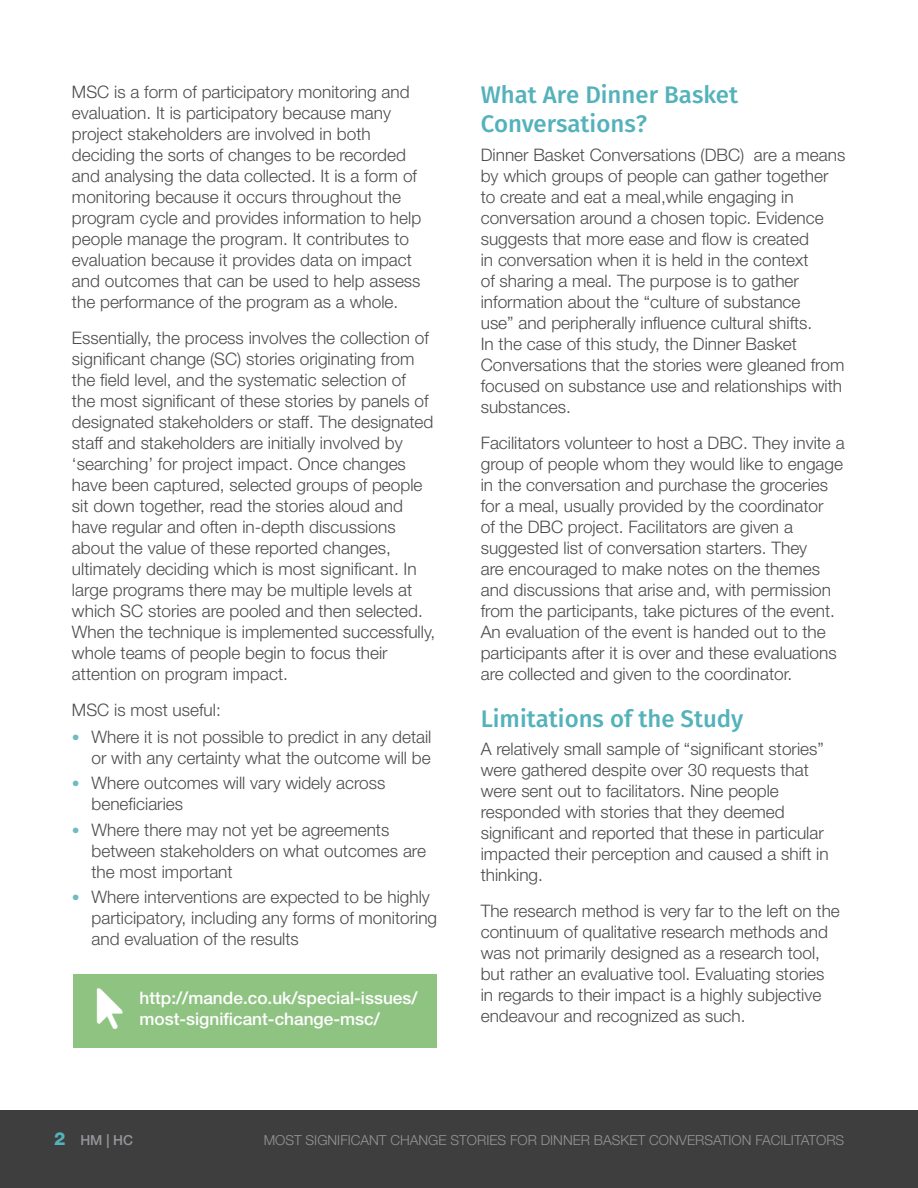
<style>
.page{position:relative;width:918px;height:1188px;background:#fff}
.page>*{position:absolute;margin:0;border:0;box-sizing:border-box;transform-origin:0 0}
.t1{font:500 24px/28.8px "Fira Sans";color:#54b2bb}
.t2{font:300 17.25px/21px "Helvetica Neue LT Std";color:#4b4c4d}
.t3{font:500 17.25px/21px "Helvetica Neue LT Std";color:#fff}
.t4{font:300 13.8px "Helvetica Neue LT Std";color:#939598}
.t5{font:500 13.8px "Helvetica Neue LT Std";color:#939598}
.s1{font-size:15.75px;color:#6fbbc4}
.s2{font-weight:800;font-size:18px;color:#54b2bb}
</style>
<div class="page">
<div style="left:0;top:1110px;width:918px;height:78px;background:#3e3e3f"></div>
<div style="left:73px;top:975px;width:363px;height:73px;background:#8fc382"></div>
<p class="t2" style="left:72px;top:81px;width:351px">MSC is a form of participatory monitoring and evaluation. It is participatory because many project stakeholders are involved in both deciding the sorts of changes to be recorded and analysing the data collected. It is a form of monitoring because it occurs throughout the program cycle and provides information to help people manage the program. It contributes to evaluation because it provides data on impact and outcomes that can be used to help assess the performance of the program as a whole.</p>
<p class="t2" style="left:72px;top:327px;width:365px">Essentially, the process involves the collection of significant change (SC) stories originating from the field level, and the systematic selection of<br>the most significant of these stories by panels of designated stakeholders or staff. The designated staff and stakeholders are initially involved by ‘searching’ for project impact. Once changes have been captured, selected groups of people sit down together, read the stories aloud and have regular and often in-depth discussions about the value of these reported changes, ultimately deciding which is most significant. In large programs there may be multiple levels at which SC stories are pooled and then selected.<br>When the technique is implemented successfully, whole teams of people begin to focus their attention on program impact.</p>
<p class="t2" style="left:72px;top:699px;width:150px">MSC is most useful:</p>
<p class="t2" style="left:72px;top:726px;width:361px;text-align:right"><span class="s1">•</span> Where it is not possible to predict in any detail or with any certainty what the outcome will be</p>
<p class="t2" style="left:91px;top:772px;width:295px;text-indent:-20px"><span class="s1">•</span> Where outcomes will vary widely across beneficiaries</p>
<p class="t2" style="left:91px;top:819px;width:336px;text-indent:-20px"><span class="s1">•</span> Where there may not yet be agreements between stakeholders on what outcomes are the most important</p>
<p class="t2" style="left:91px;top:886px;width:347px;text-indent:-20px"><span class="s1">•</span> Where interventions are expected to be highly participatory, including any forms of monitoring and evaluation of the results</p>
<p class="t3" style="left:140px;top:987px;width:280px">http://mande.co.uk/special-issues/ most-significant-change-msc/</p>
<p class="t1" style="left:481px;top:79px;width:259px">What Are Dinner Basket<br>Conversations?</p>
<p class="t2" style="left:481px;top:144px;width:366px">Dinner Basket Conversations (DBC) are a means by which groups of people can gather together to create and eat a meal,while engaging in conversation around a chosen topic. Evidence suggests that more ease and flow is created<br>in conversation when it is held in the context<br>of sharing a meal. The purpose is to gather information about the “culture of substance<br>use” and peripherally influence cultural shifts.<br>In the case of this study, the Dinner Basket Conversations that the stories were gleaned from focused on substance use and relationships with substances.</p>
<p class="t2" style="left:481px;top:432px;width:365px">Facilitators volunteer to host a DBC. They invite a group of people whom they would like to engage in the conversation and purchase the groceries for a meal, usually provided by the coordinator<br>of the DBC project. Facilitators are given a suggested list of conversation starters. They<br>are encouraged to make notes on the themes and discussions that arise and, with permission from the participants, take pictures of the event.<br>An evaluation of the event is handed out to the participants after it is over and these evaluations are collected and given to the coordinator.</p>
<p class="t1" style="left:481px;top:703px;width:264px">Limitations of the Study</p>
<p class="t2" style="left:481px;top:738px;width:349px">A relatively small sample of “significant stories” were gathered despite over 30 requests that were sent out to facilitators. Nine people responded with stories that they deemed significant and reported that these in particular impacted their perception and caused a shift in thinking.</p>
<p class="t2" style="left:481px;top:900px;width:361px">The research method is very far to the left on the continuum of qualitative research methods and was not primarily designed as a research tool, but rather an evaluative tool. Evaluating stories in regards to their impact is a highly subjective endeavour and recognized as such.</p>
<p class="t5" style="left:54px;top:1132px;width:81px"><span class="s2">2</span> HM | HC</p>
<p class="t4" style="left:264px;top:1132px;width:582px">MOST SIGNIFICANT CHANGE STORIES FOR DINNER BASKET CONVERSATION FACILITATORS</p>
</div>
